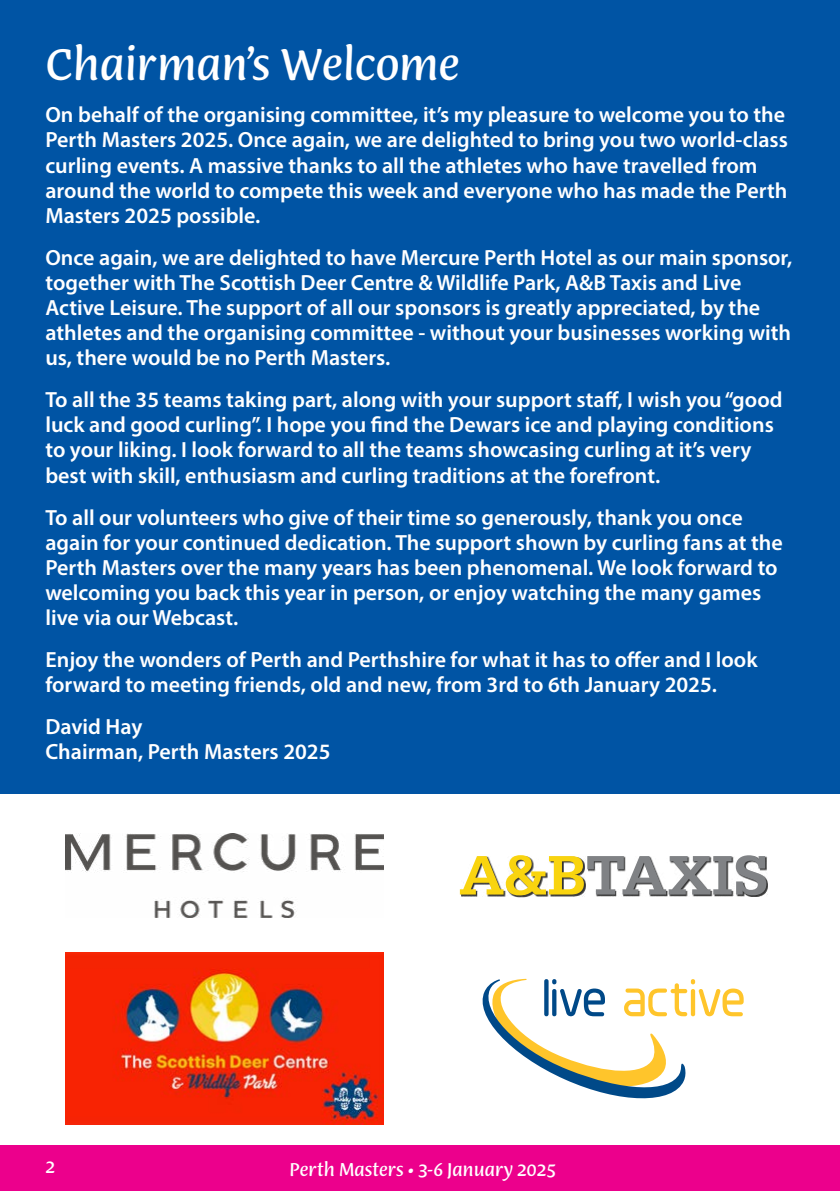
<style>
.page{position:relative;width:840px;height:1191px;background:#fff}
.page>*{position:absolute;margin:0;border:0;box-sizing:border-box;transform-origin:0 0}
.Body_Text{font:48px "Ciabatta";color:#fff}
.t1{font:600 22px/25px "Myriad Pro";color:#fff}
.t2{font:20px "Ciabatta";color:#fff}
</style>
<div class="page">
<div style="left:0;top:1145px;width:839px;height:46px;background:#ec008c"></div>
<div style="left:0;top:0;width:839px;height:794px;background:#0054a4"></div>
<svg style="left:482px;top:978px;width:261px;height:120px"></svg>
<img style="left:65px;top:952px;width:318px;height:172px">
<img style="left:65px;top:833px;width:318px;height:84px">
<div style="left:588px;top:856px;width:179px;height:40px;background:#000;opacity:.8"></div>
<div style="left:461px;top:856px;width:124px;height:41px;background:#000;opacity:.8"></div>
<svg style="left:459px;top:855px;width:307px;height:40px"></svg>
<p class="Body_Text" style="left:45px;top:33px;width:416px">Chairman’s Welcome</p>
<p class="t1" style="left:45px;top:102px;width:743px">On behalf of the organising committee, it’s my pleasure to welcome you to the Perth Masters 2025. Once again, we are delighted to bring you two world-class curling events. A massive thanks to all the athletes who have travelled from around the world to compete this week and everyone who has made the Perth Masters 2025 possible.</p>
<p class="t1" style="left:45px;top:244px;width:748px">Once again, we are delighted to have Mercure Perth Hotel as our main sponsor, together with The Scottish Deer Centre &amp; Wildlife Park, A&amp;B Taxis and Live Active Leisure. The support of all our sponsors is greatly appreciated, by the athletes and the organising committee - without your businesses working with us, there would be no Perth Masters.</p>
<p class="t1" style="left:45px;top:387px;width:738px">To all the 35 teams taking part, along with your support staff, I wish you “good luck and good curling”. I hope you find the Dewars ice and playing conditions to your liking. I look forward to all the teams showcasing curling at it’s very best with skill, enthusiasm and curling traditions at the forefront.</p>
<p class="t1" style="left:45px;top:504px;width:738px">To all our volunteers who give of their time so generously, thank you once again for your continued dedication. The support shown by curling fans at the Perth Masters over the many years has been phenomenal. We look forward to welcoming you back this year in person, or enjoy watching the many games live via our Webcast.</p>
<p class="t1" style="left:45px;top:646px;width:713px">Enjoy the wonders of Perth and Perthshire for what it has to offer and I look forward to meeting friends, old and new, from 3rd to 6th January 2025.</p>
<p class="t1" style="left:45px;top:714px;width:286px">David Hay<br>Chairman, Perth Masters 2025</p>
<p class="t2" style="left:45px;top:1153px;width:11px">2</p>
<p class="t2" style="left:289px;top:1156px;width:268px">Perth Masters • 3-6 January 2025</p>
</div>
